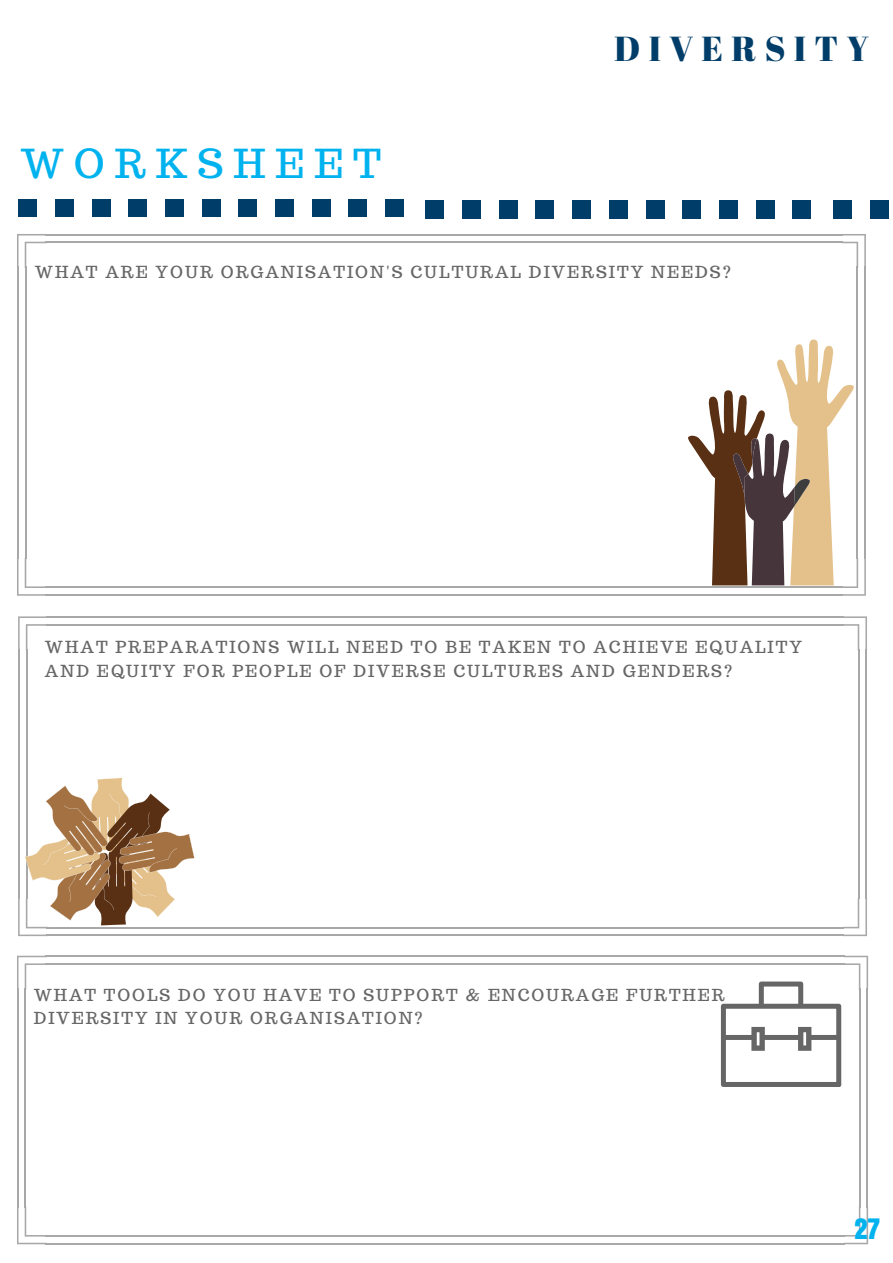
<style>
.page{position:relative;width:893px;height:1263px;background:#fff}
.page>*{position:absolute;margin:0;border:0;box-sizing:border-box;transform-origin:0 0}
.t1{font:39.9px "Trocchi";letter-spacing:.25em;color:#00b3ef}
.t2{font:34.65px "Abril Fatface";letter-spacing:.24em;color:#003e69}
.t3{font:26.4px "Anton";color:#00b3ef}
.t4{font:16.65px/23.5px "Trocchi";letter-spacing:.12em;color:#666}
.t5{font:16.5px/23.5px "Trocchi";letter-spacing:.12em;color:#666}
</style>
<div class="page">
<svg style="left:17px;top:956px;width:30px;height:34px"></svg>
<hr style="left:17px;top:988px;width:2px;height:220px;background:#a8a8a8">
<hr style="left:25px;top:988px;width:1px;height:220px;background:#a8a8a8">
<svg style="left:17px;top:1206px;width:30px;height:38px"></svg>
<hr style="left:46px;top:1243px;width:799px;height:1px;background:#a8a8a8">
<hr style="left:46px;top:1235px;width:799px;height:1px;background:#a8a8a8">
<svg style="left:844px;top:1206px;width:24px;height:38px"></svg>
<hr style="left:866px;top:988px;width:2px;height:220px;background:#a8a8a8">
<hr style="left:858px;top:988px;width:2px;height:220px;background:#a8a8a8">
<hr style="left:46px;top:956px;width:799px;height:1px;background:#a8a8a8">
<hr style="left:46px;top:963px;width:799px;height:2px;background:#a8a8a8">
<svg style="left:18px;top:616px;width:29px;height:35px"></svg>
<hr style="left:18px;top:649px;width:2px;height:250px;background:#a8a8a8">
<hr style="left:26px;top:649px;width:1px;height:250px;background:#a8a8a8">
<hr style="left:47px;top:934px;width:797px;height:2px;background:#a8a8a8">
<hr style="left:47px;top:927px;width:797px;height:1px;background:#a8a8a8">
<svg style="left:842px;top:898px;width:25px;height:38px"></svg>
<hr style="left:865px;top:649px;width:2px;height:250px;background:#a8a8a8">
<hr style="left:857px;top:649px;width:2px;height:250px;background:#a8a8a8">
<svg style="left:844px;top:616px;width:23px;height:35px"></svg>
<hr style="left:47px;top:616px;width:797px;height:2px;background:#a8a8a8">
<hr style="left:47px;top:624px;width:797px;height:2px;background:#a8a8a8">
<svg style="left:17px;top:234px;width:30px;height:34px"></svg>
<hr style="left:17px;top:267px;width:2px;height:292px;background:#a8a8a8">
<hr style="left:25px;top:267px;width:1px;height:292px;background:#a8a8a8">
<svg style="left:17px;top:558px;width:29px;height:38px"></svg>
<hr style="left:46px;top:594px;width:796px;height:2px;background:#a8a8a8">
<hr style="left:46px;top:586px;width:796px;height:2px;background:#a8a8a8">
<hr style="left:864px;top:267px;width:1px;height:292px;background:#a8a8a8">
<hr style="left:856px;top:267px;width:2px;height:292px;background:#a8a8a8">
<svg style="left:841px;top:234px;width:24px;height:34px"></svg>
<hr style="left:46px;top:234px;width:796px;height:1px;background:#a8a8a8">
<hr style="left:46px;top:242px;width:796px;height:1px;background:#a8a8a8">
<div style="left:92px;top:199px;width:18px;height:18px;background:#003e69"></div>
<div style="left:129px;top:199px;width:18px;height:18px;background:#003e69"></div>
<div style="left:165px;top:199px;width:19px;height:18px;background:#003e69"></div>
<div style="left:55px;top:199px;width:19px;height:18px;background:#003e69"></div>
<div style="left:19px;top:199px;width:18px;height:18px;background:#003e69"></div>
<div style="left:239px;top:199px;width:18px;height:18px;background:#003e69"></div>
<div style="left:349px;top:199px;width:18px;height:18px;background:#003e69"></div>
<div style="left:385px;top:199px;width:19px;height:18px;background:#003e69"></div>
<div style="left:275px;top:199px;width:19px;height:18px;background:#003e69"></div>
<div style="left:312px;top:199px;width:18px;height:18px;background:#003e69"></div>
<div style="left:202px;top:199px;width:18px;height:18px;background:#003e69"></div>
<div style="left:499px;top:200px;width:18px;height:18px;background:#003e69"></div>
<div style="left:535px;top:200px;width:19px;height:18px;background:#003e69"></div>
<div style="left:572px;top:200px;width:18px;height:18px;background:#003e69"></div>
<div style="left:462px;top:200px;width:18px;height:18px;background:#003e69"></div>
<div style="left:425px;top:200px;width:19px;height:18px;background:#003e69"></div>
<div style="left:646px;top:200px;width:18px;height:18px;background:#003e69"></div>
<div style="left:756px;top:200px;width:18px;height:18px;background:#003e69"></div>
<div style="left:792px;top:200px;width:19px;height:18px;background:#003e69"></div>
<div style="left:682px;top:200px;width:19px;height:18px;background:#003e69"></div>
<div style="left:719px;top:200px;width:18px;height:18px;background:#003e69"></div>
<div style="left:609px;top:200px;width:18px;height:18px;background:#003e69"></div>
<div style="left:870px;top:200px;width:18px;height:18px;background:#003e69"></div>
<div style="left:833px;top:200px;width:19px;height:18px;background:#003e69"></div>
<svg style="left:721px;top:956px;width:147px;height:131px"></svg>
<div style="left:762px;top:1035px;width:40px;height:5px;background:#666"></div>
<div style="left:808px;top:1035px;width:32px;height:5px;background:#666"></div>
<svg style="left:18px;top:778px;width:176px;height:158px"></svg>
<svg style="left:688px;top:339px;width:177px;height:257px"></svg>
<h1 class="t1" style="left:20px;top:137px;width:362px">WORKSHEET</h1>
<h2 class="t2" style="left:614px;top:24px;width:256px">DIVERSITY</h2>
<p class="t4" style="left:35px;top:260px;width:697px">WHAT ARE YOUR ORGANISATION'S CULTURAL DIVERSITY NEEDS?</p>
<p class="t4" style="left:45px;top:635px;width:758px">WHAT PREPARATIONS WILL NEED TO BE TAKEN TO ACHIEVE EQUALITY<br>AND EQUITY FOR PEOPLE OF DIVERSE CULTURES AND GENDERS?</p>
<p class="t5" style="left:34px;top:983px;width:692px">WHAT TOOLS DO YOU HAVE TO SUPPORT &amp; ENCOURAGE FURTHER<br>DIVERSITY IN YOUR ORGANISATION?</p>
<h3 class="t3" style="left:854px;top:1209px;width:27px">27</h3>
</div>
